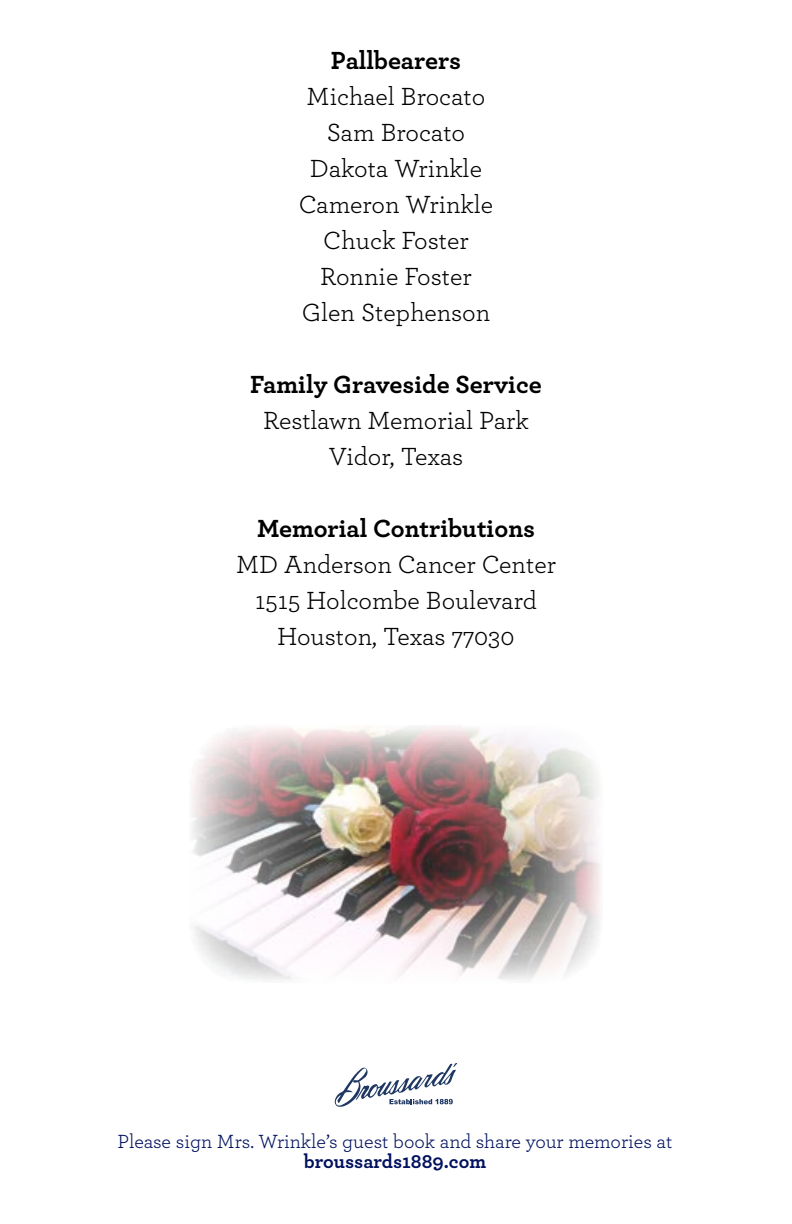
<style>
.page{position:relative;width:792px;height:1224px;background:#fff}
.page>*{position:absolute;margin:0;border:0;box-sizing:border-box;transform-origin:0 0}
.t1{font:26px/36px "Archer";color:#000;text-align:center}
.t2{font:700 26px "Archer";color:#000}
.t3{font:20px "Archer";color:#00115e}
.t4{font:700 20px "Archer";color:#00115e}
</style>
<div class="page">
<svg style="left:335px;top:1063px;width:122px;height:44px"></svg>
<img style="left:192px;top:726px;width:408px;height:254px">
<p class="t2" style="left:331px;top:40px;width:132px">Pallbearers</p>
<p class="t1" style="left:299px;top:77px;width:196px">Michael Brocato<br>Sam Brocato<br>Dakota Wrinkle<br>Cameron Wrinkle<br>Chuck Foster<br>Ronnie Foster<br>Glen Stephenson</p>
<p class="t2" style="left:250px;top:364px;width:293px">Family Graveside Service</p>
<p class="t1" style="left:263px;top:401px;width:267px">Restlawn Memorial Park<br>Vidor, Texas</p>
<p class="t2" style="left:257px;top:508px;width:279px">Memorial Contributions</p>
<p class="t1" style="left:236px;top:545px;width:321px">MD Anderson Cancer Center<br>1515 Holcombe Boulevard<br>Houston, Texas 77030</p>
<p class="t3" style="left:117px;top:1128px;width:557px">Please sign Mrs. Wrinkle’s guest book and share your memories at</p>
<p class="t4" style="left:304px;top:1146px;width:184px">broussards1889.com</p>
</div>
